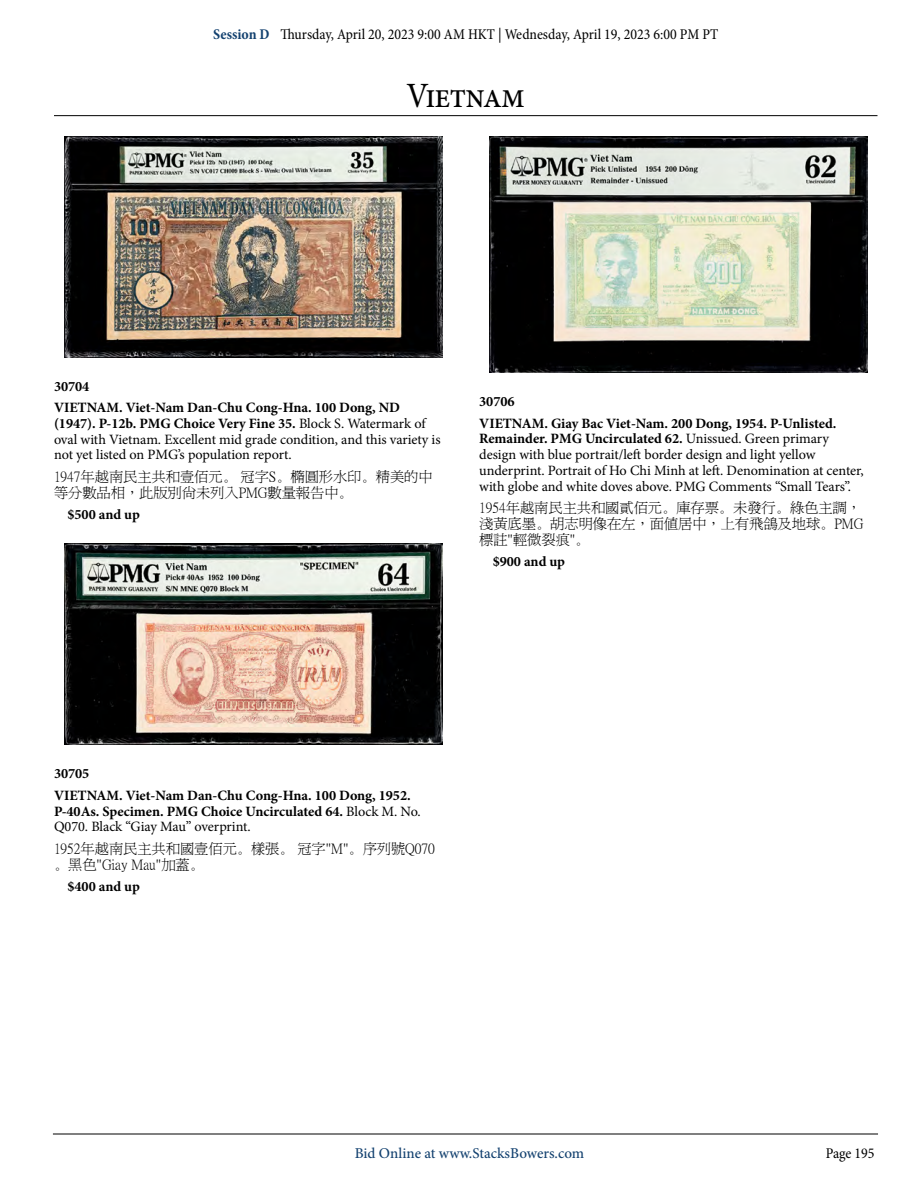
<style>
.page{position:relative;width:918px;height:1188px;background:#fff}
.page>*{position:absolute;margin:0;border:0;box-sizing:border-box;transform-origin:0 0}
._06_Section_Subhead{font:condensed 36px "Minion Pro";letter-spacing:-.03em;color:#000}
.t1{font:condensed 15px "Minion Pro";color:#000}
.t2{font:500 15px "Minion Pro";color:#144270}
.Body_Regular{font:14.25px/15.8px "Minion Pro";letter-spacing:-.005em;color:#000}
.Body_Regular_Transla{font:14.25px/15.8px "P Ming Li U";letter-spacing:-.005em;color:#000}
.Body_Regular-2{font:700 14.25px/15.8px "Minion Pro";letter-spacing:-.005em;color:#000}
.Est_Range_Regular{font:700 14.25px "Minion Pro";letter-spacing:-.005em;color:#000}
.Country{font:700 14.25px "Minion Pro";letter-spacing:-.005em;color:#000}
.s1{font-weight:700;color:#144270}
.s2{font-weight:700}
.s3{font-weight:400}
</style>
<div class="page">
<hr style="left:53px;top:1134px;width:825px;height:1px;background:#000">
<img style="left:64px;top:136px;width:378px;height:221px">
<img style="left:64px;top:543px;width:378px;height:202px">
<img style="left:489px;top:136px;width:378px;height:236px">
<hr style="left:54px;top:115px;width:824px;height:1px;background:#000">
<p class="t1" style="left:213px;top:24px;width:507px"><span class="s1">Session D</span> Thursday, April 20, 2023 9:00 AM HKT | Wednesday, April 19, 2023 6:00 PM PT</p>
<p class="_06_Section_Subhead" style="left:406px;top:72px;width:120px">Vietnam</p>
<p class="Country" style="left:54px;top:376px;width:37px">30704</p>
<p class="Body_Regular" style="left:54px;top:400px;width:388px"><span class="s2">VIETNAM. Viet-Nam Dan-Chu Cong-Hna. 100 Dong, ND (1947). P-12b. PMG Choice Very Fine 35.</span> Block S. Watermark of oval with Vietnam. Excellent mid grade condition, and this variety is not yet listed on PMG’s population report.</p>
<p class="Body_Regular_Transla" style="left:54px;top:469px;width:380px">1947年越南民主共和壹佰元。 冠字S。橢圓形水印。精美的中等分數品相，此版別尚未列入PMG數量報告中。</p>
<p class="Est_Range_Regular" style="left:67px;top:504px;width:74px">$500 and up</p>
<p class="Country" style="left:479px;top:391px;width:37px">30706</p>
<p class="Body_Regular" style="left:479px;top:415px;width:386px"><span class="s2">VIETNAM. Giay Bac Viet-Nam. 200 Dong, 1954. P-Unlisted.<br>Remainder. PMG Uncirculated 62.</span> Unissued. Green primary design with blue portrait/left border design and light yellow underprint. Portrait of Ho Chi Minh at left. Denomination at center, with globe and white doves above. PMG Comments “Small Tears”.</p>
<p class="Body_Regular_Transla" style="left:479px;top:500px;width:386px">1954年越南民主共和國貳佰元。庫存票。未發行。綠色主調，淺黃底墨。胡志明像在左，面值居中，上有飛鴿及地球。PMG標註"輕微裂痕"。</p>
<p class="Est_Range_Regular" style="left:493px;top:551px;width:74px">$900 and up</p>
<p class="Country" style="left:54px;top:764px;width:37px">30705</p>
<p class="Body_Regular-2" style="left:54px;top:787px;width:368px">VIETNAM. Viet-Nam Dan-Chu Cong-Hna. 100 Dong, 1952.<br>P-40As. Specimen. PMG Choice Uncirculated 64. <span class="s3">Block M. No.<br>Q070. Black “Giay Mau” overprint.</span></p>
<p class="Body_Regular_Transla" style="left:54px;top:841px;width:382px">1952年越南民主共和國壹佰元。樣張。 冠字"M"。序列號Q070。黑色"Giay Mau"加蓋。</p>
<p class="Est_Range_Regular" style="left:67px;top:876px;width:74px">$400 and up</p>
<p class="t2" style="left:355px;top:1143px;width:231px">Bid Online at www.StacksBowers.com</p>
<p class="t1" style="left:826px;top:1143px;width:50px">Page 195</p>
</div>
